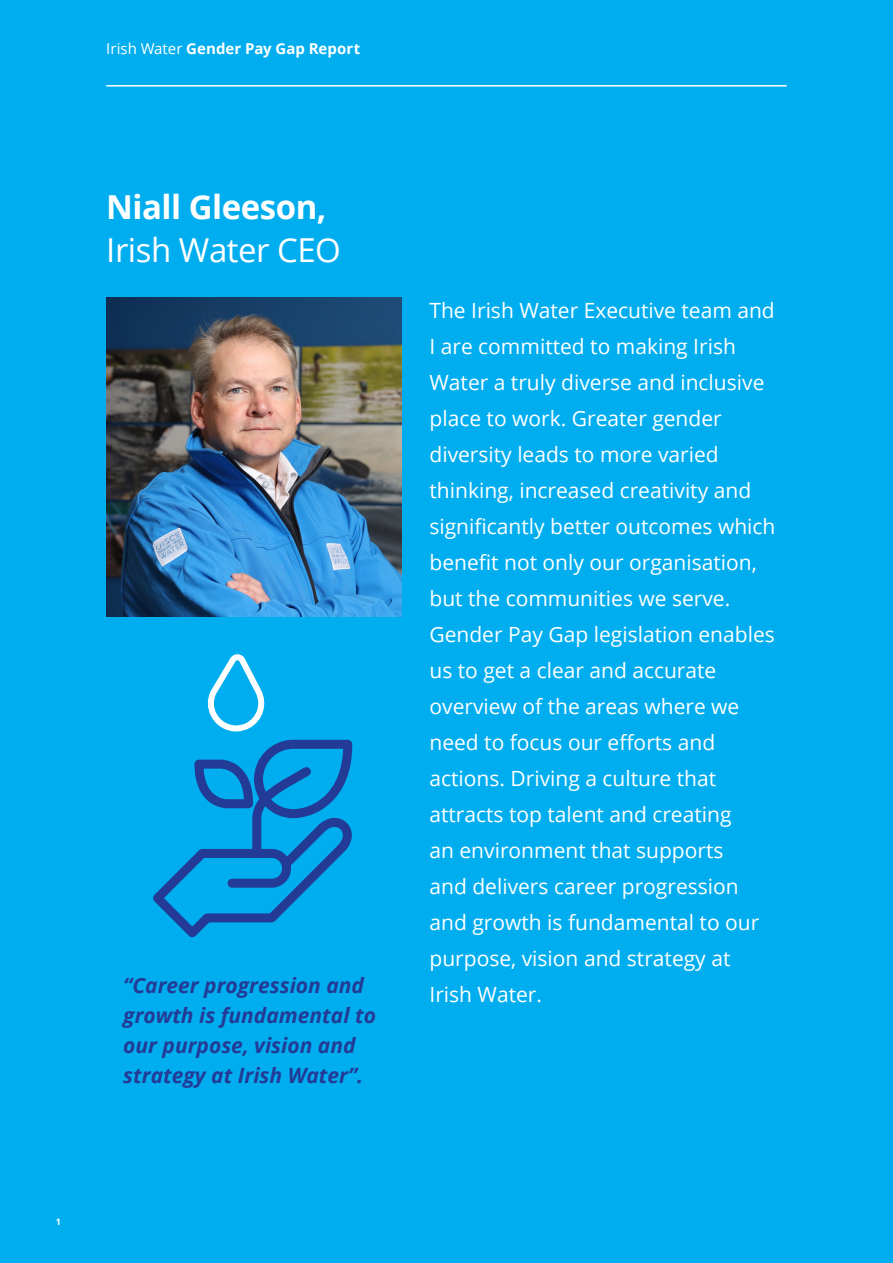
<style>
.page{position:relative;width:893px;height:1263px;background:#00aeef}
.page>*{position:absolute;margin:0;border:0;box-sizing:border-box;transform-origin:0 0}
.t1{font:700 33px "Open Sans";letter-spacing:-.015em;color:#fff}
.t2{font:33px "Open Sans";letter-spacing:-.015em;color:#fff}
.t3{font:21px/36px "Open Sans";color:#fff}
.t4{font:italic 700 21px/30px "Open Sans";color:#233b96}
.t5{font:700 15px "Open Sans";letter-spacing:.005em;color:#fff}
.Footer_-_Pg_No{font:700 9px "Open Sans";color:#fff}
.s1{font-weight:400}
</style>
<div class="page">
<hr style="left:106px;top:85px;width:681px;height:2px;background:#fff">
<img style="left:106px;top:298px;width:296px;height:319px">
<svg style="left:153px;top:654px;width:200px;height:284px"></svg>
<p class="t5" style="left:106px;top:38px;width:255px"><span class="s1">Irish Water</span> Gender Pay Gap Report</p>
<p class="t1" style="left:106px;top:183px;width:222px">Niall Gleeson,</p>
<p class="t2" style="left:106px;top:227px;width:236px">Irish Water CEO</p>
<p class="Footer_-_Pg_No" style="left:56px;top:1215px;width:7px">1</p>
<p class="t4" style="left:123px;top:970px;width:254px">“Career progression and growth is fundamental to our purpose, vision and strategy at Irish Water”.</p>
<p class="t3" style="left:429px;top:292px;width:347px">The Irish Water Executive team and<br>I are committed to making Irish<br>Water a truly diverse and inclusive place to work. Greater gender diversity leads to more varied thinking, increased creativity and significantly better outcomes which benefit not only our organisation, but the communities we serve.<br>Gender Pay Gap legislation enables us to get a clear and accurate overview of the areas where we need to focus our efforts and actions. Driving a culture that attracts top talent and creating<br>an environment that supports<br>and delivers career progression and growth is fundamental to our purpose, vision and strategy at</p>
<p class="t3" style="left:429px;top:976px;width:114px">Irish Water.</p>
</div>
